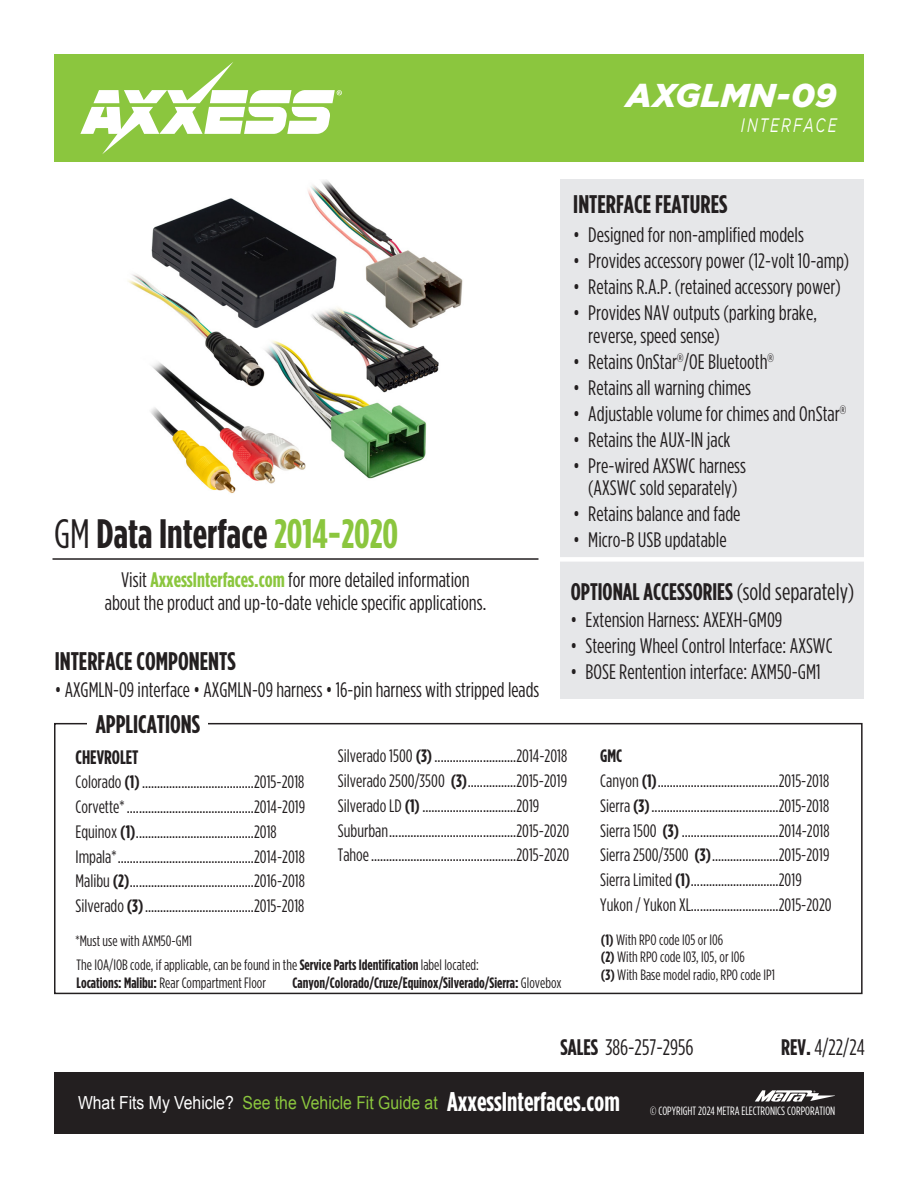
<style>
.page{position:relative;width:918px;height:1188px;background:#fff}
.page>*{position:absolute;margin:0;border:0;box-sizing:border-box;transform-origin:0 0}
.t1{font:700 41.1px "Gotham Condensed";color:#231f20}
.t2{font:italic 900 33px "Gotham";letter-spacing:.005em;color:#fff}
.t3{font:700 25.5px "Gotham Condensed";color:#231f20}
.t4{font:700 24px "Gotham Condensed";color:#231f20}
.t5{font:22.5px "Gotham Condensed";color:#231f20}
.cover_bullets{font:21px/22.5px "Gotham Condensed";color:#231f20}
.Figure_X{font:21px/22.5px "Gotham Condensed";color:#231f20;text-align:center}
.t6{font:italic 19.5px "Gotham";letter-spacing:.15em;color:#fff;scale:.7 1}
.kit_feat_comp_bullets{font:700 19.5px "Gotham Condensed";color:#231f20}
.kit_feat_comp_bullets-2{font:18px "Gotham Condensed";color:#231f20}
.t7{font:18px "Arial";color:#8bc63e;scale:.88 1}
.kit_feat_comp_bullets-3{font:700 18px "Gotham Condensed";color:#231f20}
.Figure_X-2{font:15px/18px "Gotham Condensed";color:#231f20}
.Figure_X-3{font:700 15px "Gotham Condensed";color:#231f20}
.t8{font:12px "Gotham Condensed";color:#fff}
.s1{font-weight:400}
.s2{color:#8bc63e}
.s3{font-weight:700;color:#8bc63e}
.s4{font-weight:700}
.s5{color:#fff}
.s6{font-family:"Gotham Condensed";font-weight:700;font-size:27px;color:#fff}
</style>
<div class="page">
<div style="left:54px;top:1072px;width:810px;height:62px;background:#231f20"></div>
<div style="left:54px;top:54px;width:810px;height:108px;background:#8bc63e"></div>
<svg style="left:80px;top:62px;width:262px;height:92px"></svg>
<svg style="left:755px;top:1090px;width:80px;height:12px"></svg>
<div style="left:54px;top:723px;width:809px;height:271px;border:2px solid #231f20"></div>
<div style="left:560px;top:179px;width:303px;height:520px;background:#e6e7e9"></div>
<hr style="left:52px;top:558px;width:486px;height:2px;background:#231f20">
<div style="left:88px;top:712px;width:120px;height:30px;background:#fff"></div>
<img style="left:128px;top:180px;width:335px;height:314px">
<div style="left:541px;top:557px;width:325px;height:5px;background:#fff"></div>
<h2 class="t2" style="left:626px;top:77px;width:212px">AXGLMN-09</h2>
<p class="t1" style="left:54px;top:510px;width:346px"><span class="s1">GM</span> Data Interface <span class="s2">2014-2020</span></p>
<p class="t6" style="left:741px;top:115px;width:138px">INTERFACE</p>
<p class="t3" style="left:573px;top:189px;width:156px">INTERFACE FEATURES</p>
<p class="cover_bullets" style="left:573px;top:223px;width:232px">• Designed for non-amplified models</p>
<p class="cover_bullets" style="left:573px;top:249px;width:277px">• Provides accessory power (12-volt 10-amp)</p>
<p class="cover_bullets" style="left:573px;top:275px;width:269px">• Retains R.A.P. (retained accessory power)</p>
<p class="cover_bullets" style="left:588px;top:301px;width:230px;text-indent:-15px">• Provides NAV outputs (parking brake, reverse, speed sense)</p>
<p class="cover_bullets" style="left:573px;top:350px;width:202px">• Retains OnStar<sup>®</sup>/OE Bluetooth<sup>®</sup></p>
<p class="cover_bullets" style="left:573px;top:376px;width:179px">• Retains all warning chimes</p>
<p class="cover_bullets" style="left:573px;top:402px;width:274px">• Adjustable volume for chimes and OnStar<sup>®</sup></p>
<p class="cover_bullets" style="left:573px;top:428px;width:159px">• Retains the AUX-IN jack</p>
<p class="cover_bullets" style="left:573px;top:454px;width:174px;text-align:center">• Pre-wired AXSWC harness (AXSWC sold separately)</p>
<p class="cover_bullets" style="left:573px;top:502px;width:169px">• Retains balance and fade</p>
<p class="cover_bullets" style="left:573px;top:528px;width:155px">• Micro-B USB updatable</p>
<p class="Figure_X" style="left:105px;top:568px;width:383px">Visit <span class="s3">AxxessInterfaces.com</span> for more detailed information about the product and up-to-date vehicle specific applications.</p>
<p class="t4" style="left:571px;top:578px;width:285px">OPTIONAL ACCESSORIES <span class="s1">(sold separately)</span></p>
<p class="cover_bullets" style="left:571px;top:608px;width:213px">• Extension Harness: AXEXH-GM09</p>
<p class="cover_bullets" style="left:571px;top:634px;width:264px">• Steering Wheel Control Interface: AXSWC</p>
<p class="cover_bullets" style="left:571px;top:660px;width:252px">• BOSE Rentention interface: AXM50-GM1</p>
<p class="t3" style="left:55px;top:646px;width:182px">INTERFACE COMPONENTS</p>
<p class="cover_bullets" style="left:55px;top:679px;width:486px">• AXGMLN-09 interface • AXGMLN-09 harness • 16-pin harness with stripped leads</p>
<p class="t3" style="left:96px;top:710px;width:106px">APPLICATIONS</p>
<p class="kit_feat_comp_bullets" style="left:76px;top:746px;width:65px">CHEVROLET</p>
<p class="kit_feat_comp_bullets-2" style="left:76px;top:772px;width:230px">Colorado <span class="s4">(1)</span>.....................................2015-2018</p>
<p class="kit_feat_comp_bullets-2" style="left:76px;top:797px;width:231px">Corvette*..........................................2014-2019</p>
<p class="kit_feat_comp_bullets-2" style="left:76px;top:822px;width:203px">Equinox <span class="s4">(1)</span>.......................................2018</p>
<p class="kit_feat_comp_bullets-2" style="left:76px;top:847px;width:231px">Impala*.............................................2014-2018</p>
<p class="kit_feat_comp_bullets-2" style="left:76px;top:871px;width:231px">Malibu <span class="s4">(2)</span>.........................................2016-2018</p>
<p class="kit_feat_comp_bullets-2" style="left:76px;top:896px;width:230px">Silverado <span class="s4">(3)</span>....................................2015-2018</p>
<p class="Figure_X-2" style="left:76px;top:931px;width:118px">*Must use with AXM50-GM1</p>
<p class="kit_feat_comp_bullets-2" style="left:338px;top:746px;width:231px">Silverado 1500 <span class="s4">(3)</span>...........................2014-2018</p>
<p class="kit_feat_comp_bullets-2" style="left:338px;top:771px;width:231px">Silverado 2500/3500 <span class="s4">(3)</span>................2015-2019</p>
<p class="kit_feat_comp_bullets-2" style="left:338px;top:796px;width:203px">Silverado LD <span class="s4">(1)</span>...............................2019</p>
<p class="kit_feat_comp_bullets-2" style="left:338px;top:821px;width:233px">Suburban..........................................2015-2020</p>
<p class="kit_feat_comp_bullets-2" style="left:338px;top:845px;width:233px">Tahoe................................................2015-2020</p>
<p class="Figure_X-2" style="left:76px;top:955px;width:404px">The IOA/IOB code, if applicable, can be found in the <span class="s4">Service Parts Identification</span> label located:<br><span class="s4">Locations: Malibu:</span> Rear Compartment Floor</p>
<p class="Figure_X-3" style="left:292px;top:974px;width:271px">Canyon/Colorado/Cruze/Equinox/Silverado/Sierra: <span class="s1">Glovebox</span></p>
<p class="kit_feat_comp_bullets-3" style="left:600px;top:746px;width:24px">GMC</p>
<p class="kit_feat_comp_bullets-2" style="left:600px;top:771px;width:230px">Canyon <span class="s4">(1)</span>........................................2015-2018</p>
<p class="kit_feat_comp_bullets-2" style="left:600px;top:796px;width:230px">Sierra <span class="s4">(3)</span>..........................................2015-2018</p>
<p class="kit_feat_comp_bullets-2" style="left:600px;top:821px;width:231px">Sierra 1500 <span class="s4">(3)</span>................................2014-2018</p>
<p class="kit_feat_comp_bullets-2" style="left:600px;top:845px;width:231px">Sierra 2500/3500 <span class="s4">(3)</span>......................2015-2019</p>
<p class="kit_feat_comp_bullets-2" style="left:600px;top:870px;width:203px">Sierra Limited <span class="s4">(1)</span>.............................2019</p>
<p class="kit_feat_comp_bullets-2" style="left:600px;top:895px;width:233px">Yukon / Yukon XL.............................2015-2020</p>
<p class="Figure_X-2" style="left:601px;top:931px;width:124px"><span class="s4">(1)</span> With RPO code I05 or I06</p>
<p class="Figure_X-2" style="left:601px;top:947px;width:145px"><span class="s4">(2)</span> With RPO code I03, I05, or I06</p>
<p class="Figure_X-2" style="left:601px;top:965px;width:176px"><span class="s4">(3)</span> With Base model radio, RPO code IP1</p>
<p class="t5" style="left:561px;top:1035px;width:135px"><span class="s4">SALES</span> 386-257-2956</p>
<p class="t5" style="left:781px;top:1035px;width:85px"><span class="s4">REV.</span> 4/22/24</p>
<p class="t7" style="left:78px;top:1091px;width:617px"><span class="s5">What Fits My Vehicle?</span> See the Vehicle Fit Guide at <span class="s6">AxxessInterfaces.com</span></p>
<p class="t8" style="left:650px;top:1104px;width:187px">© COPYRIGHT 2024 METRA ELECTRONICS CORPORATION</p>
</div>
